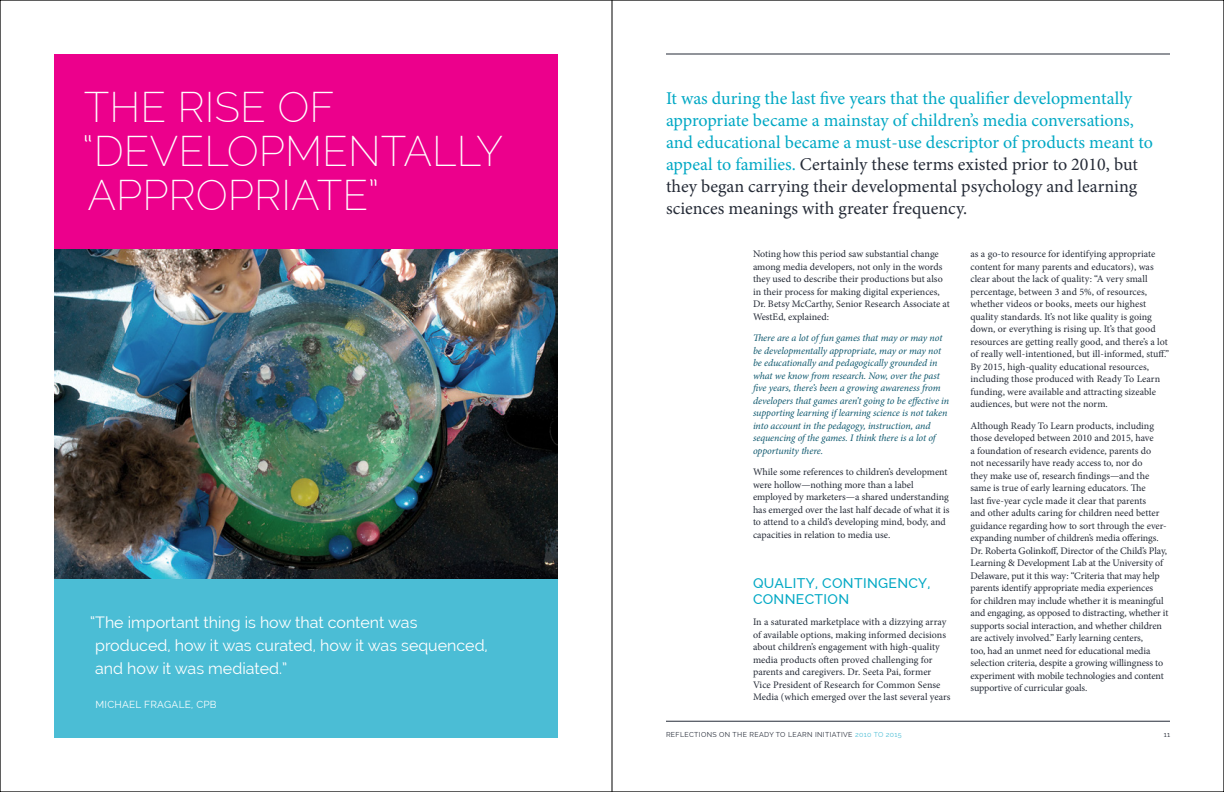
<style>
.page{position:relative;width:1224px;height:792px;background:#fff}
.page>*{position:absolute;margin:0;border:0;box-sizing:border-box;transform-origin:0 0}
.t1{font:200 42px/44px "Raleway";color:#fff}
.t2{font:18px/22px "Minion Pro";color:#00a8c4}
.t3{font:16px/23px "Raleway";color:#fff}
.t4{font:500 14px/16px "Raleway";letter-spacing:.025em;color:#00a8c4}
.t5{font:10px/12.5px "Minion Pro";letter-spacing:-.005em;color:#252b37}
.t6{font:italic 10px/12.5px "Minion Pro";letter-spacing:-.01em;color:#0e586e}
.t7{font:10px "Raleway";letter-spacing:.025em;color:#fff}
.t8{font:7px "Raleway";letter-spacing:.05em;color:#252b37}
.s1{color:#252b37}
.s2{color:#4bbdd5}
</style>
<div class="page">
<hr style="left:666px;top:54px;width:504px;height:1px;background:#252b37">
<hr style="left:666px;top:721px;width:504px;height:1px;background:#252b37">
<div style="left:54px;top:54px;width:504px;height:195px;background:#ec008c"></div>
<img style="left:54px;top:249px;width:504px;height:331px">
<div style="left:54px;top:580px;width:504px;height:158px;background:#4bbdd5"></div>
<hr style="left:612px;top:0;width:1px;height:792px;background:#000">
<h1 class="t1" style="left:84px;top:85px;width:141px">THE RISE</h1>
<h1 class="t1" style="left:277px;top:85px;width:28px">OF</h1>
<h1 class="t1" style="left:83px;top:129px;width:70px">“DEVELOPMENTALLY<br>APPROPRIATE</h1>
<h1 class="t1" style="left:368px;top:173px;width:13px">”</h1>
<h3 class="t3" style="left:95px;top:611px;width:394px;text-indent:-5px">“The important thing is how that content was produced, how it was curated, how it was sequenced, and how it was mediated.”</h3>
<p class="t7" style="left:96px;top:699px;width:123px">Michael Fragale, CPB</p>
<p class="t2" style="left:666px;top:87px;width:489px">It was during the last five years that the qualifier developmentally appropriate became a mainstay of children’s media conversations, and educational became a must-use descriptor of products meant to appeal to families. <span class="s1">Certainly these terms existed prior to 2010, but they began carrying their developmental psychology and learning sciences meanings with greater frequency.</span></p>
<p class="t5" style="left:753px;top:248px;width:198px">Noting how this period saw substantial change among media developers, not only in the words they used to describe their productions but also in their process for making digital experiences, Dr. Betsy McCarthy, Senior Research Associate at WestEd, explained:</p>
<p class="t6" style="left:753px;top:332px;width:198px">There are a lot of fun games that may or may not be developmentally appropriate, may or may not be educationally and pedagogically grounded in what we know from research. Now, over the past five years, there’s been a growing awareness from developers that games aren’t going to be effective in supporting learning if learning science is not taken into account in the pedagogy, instruction, and sequencing of the games. I think there is a lot of opportunity there.</p>
<p class="t5" style="left:753px;top:466px;width:198px">While some references to children’s development were hollow—nothing more than a label employed by marketers—a shared understanding has emerged over the last half decade of what it is to attend to a child’s developing mind, body, and capacities in relation to media use.</p>
<h3 class="t4" style="left:753px;top:575px;width:179px">QUALITY, CONTI NGENCY,<br>CONNECTION</h3>
<p class="t5" style="left:753px;top:616px;width:199px">In a saturated marketplace with a dizzying array of available options, making informed decisions about children’s engagement with high-quality media products often proved challenging for parents and caregivers. Dr. Seeta Pai, former Vice President of Research for Common Sense Media (which emerged over the last several years</p>
<p class="t5" style="left:970px;top:248px;width:200px">as a go-to resource for identifying appropriate content for many parents and educators), was clear about the lack of quality: “A very small percentage, between 3 and 5%, of resources, whether videos or books, meets our highest quality standards. It’s not like quality is going down, or everything is rising up. It’s that good resources are getting really good, and there’s a lot of really well-intentioned, but ill-informed, stuff.” By 2015, high-quality educational resources, including those produced with Ready To Learn funding, were available and attracting sizeable audiences, but were not the norm.</p>
<p class="t5" style="left:970px;top:419px;width:200px">Although Ready To Learn products, including those developed between 2010 and 2015, have<br>a foundation of research evidence, parents do<br>not necessarily have ready access to, nor do<br>they make use of, research findings—and the same is true of early learning educators. The<br>last five-year cycle made it clear that parents<br>and other adults caring for children need better guidance regarding how to sort through the ever&shy;expanding number of children’s media offerings.<br>Dr. Roberta Golinkoff, Director of the Child’s Play, Learning &amp; Development Lab at the University of Delaware, put it this way: “Criteria that may help parents identify appropriate media experiences<br>for children may include whether it is meaningful and engaging, as opposed to distracting, whether it supports social interaction, and whether children are actively involved.” Early learning centers,<br>too, had an unmet need for educational media selection criteria, despite a growing willingness to experiment with mobile technologies and content supportive of curricular goals.</p>
<p class="t8" style="left:666px;top:731px;width:237px">Reflections on the Ready to Learn I nitiative <span class="s2">2010 to 2015</span></p>
<p class="t8" style="left:1164px;top:731px;width:8px">11</p>
</div>
